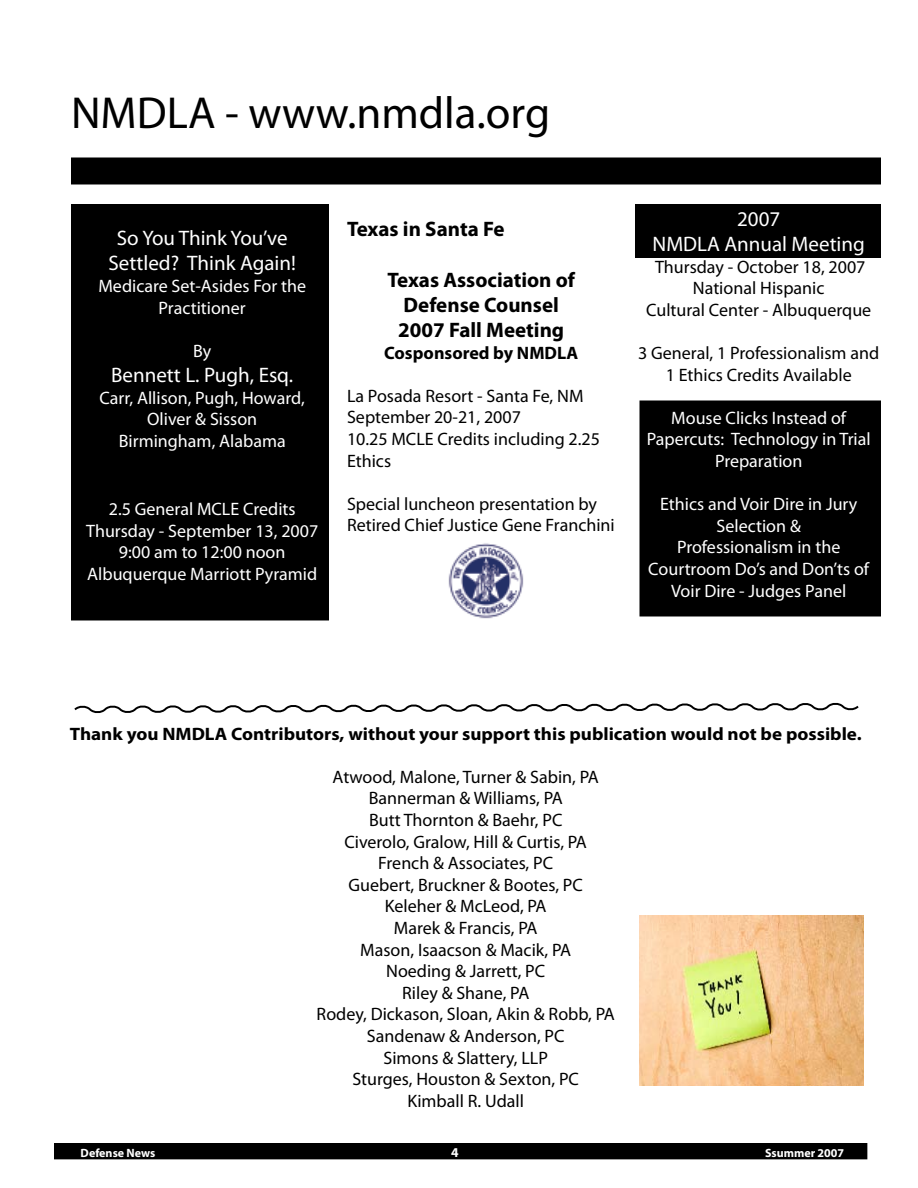
<style>
.page{position:relative;width:918px;height:1188px;background:#fff}
.page>*{position:absolute;margin:0;border:0;box-sizing:border-box;transform-origin:0 0}
.t1{font:45px "Myriad Pro";color:#000}
.t2{font:21px/25.2px "Myriad Pro";color:#fff;text-align:center}
.t3{font:700 21px/25.2px "Myriad Pro";color:#000;text-align:center}
.t4{font:18px/21.6px "Myriad Pro";color:#000;text-align:center}
.t5{font:18px/21.6px "Myriad Pro";color:#fff;text-align:center}
.t6{font:700 18px "Myriad Pro";color:#000;scale:1.06 1}
.t7{font:700 18px "Myriad Pro";color:#000}
.t8{font:700 13.5px "Myriad Pro";color:#fff}
.t9{font:700 12px "Myriad Pro";color:#fff}
</style>
<div class="page">
<div style="left:55px;top:1144px;width:812px;height:15px;background:#000"></div>
<div style="left:54px;top:1143px;width:813px;height:16px;border:2px solid #000"></div>
<img style="left:639px;top:915px;width:225px;height:171px">
<svg style="left:74px;top:702px;width:785px;height:12px"></svg>
<div style="left:636px;top:205px;width:244px;height:52px;background:#000"></div>
<div style="left:635px;top:204px;width:246px;height:54px;border:2px solid #000"></div>
<div style="left:72px;top:158px;width:808px;height:26px;background:#000"></div>
<div style="left:72px;top:205px;width:256px;height:415px;background:#000"></div>
<div style="left:71px;top:204px;width:258px;height:417px;border:2px solid #000"></div>
<img style="left:448px;top:543px;width:76px;height:76px">
<div style="left:640px;top:401px;width:240px;height:215px;background:#000"></div>
<div style="left:639px;top:400px;width:242px;height:216px;border:2px solid #000"></div>
<h1 class="t1" style="left:71px;top:85px;width:481px">NMDLA - www.nmdla.org</h1>
<p class="t2" style="left:109px;top:225px;width:189px">So You Think You’ve<br>Settled? Think Again!</p>
<p class="t5" style="left:98px;top:275px;width:209px">Medicare Set-Asides For the<br>Practitioner</p>
<p class="t5" style="left:193px;top:340px;width:20px">By</p>
<p class="t2" style="left:111px;top:362px;width:184px">Bennett L. Pugh, Esq.</p>
<p class="t5" style="left:100px;top:387px;width:207px">Carr, Allison, Pugh, Howard,<br>Oliver &amp; Sisson<br>Birmingham, Alabama</p>
<p class="t5" style="left:86px;top:498px;width:234px">2.5 General MCLE Credits<br>Thursday - September 13, 2007<br>9:00 am to 12:00 noon<br>Albuquerque Marriott Pyramid</p>
<p class="t3" style="left:347px;top:216px;width:159px">Texas in Santa Fe</p>
<p class="t3" style="left:387px;top:266px;width:189px">Texas Association of<br>Defense Counsel<br>2007 Fall Meeting</p>
<p class="t7" style="left:384px;top:341px;width:196px">Cosponsored by NMDLA</p>
<p class="t4" style="left:347px;top:385px;width:255px;text-align:left">La Posada Resort - Santa Fe, NM<br>September 20-21, 2007<br>10.25 MCLE Credits including 2.25<br>Ethics</p>
<p class="t4" style="left:347px;top:493px;width:269px;text-align:left">Special luncheon presentation by<br>Retired Chief Justice Gene Franchini</p>
<p class="t2" style="left:653px;top:206px;width:214px">2007<br>NMDLA Annual Meeting</p>
<p class="t4" style="left:646px;top:255px;width:227px">Thursday - October 18, 2007<br>National Hispanic<br>Cultural Center - Albuquerque</p>
<p class="t4" style="left:638px;top:342px;width:243px">3 General, 1 Professionalism and<br>1 Ethics Credits Available</p>
<p class="t5" style="left:647px;top:407px;width:226px">Mouse Clicks Instead of<br>Papercuts: Technology in Trial<br>Preparation</p>
<p class="t5" style="left:648px;top:493px;width:222px">Ethics and Voir Dire in Jury<br>Selection &amp;<br>Professionalism in the<br>Courtroom Do’s and Don’ts of<br>Voir Dire - Judges Panel</p>
<p class="t6" style="left:70px;top:722px;width:749px">Thank you NMDLA Contributors, without your support this publication would not be possible.</p>
<p class="t4" style="left:317px;top:766px;width:300px">Atwood, Malone, Turner &amp; Sabin, PA<br>Bannerman &amp; Williams, PA<br>Butt Thornton &amp; Baehr, PC<br>Civerolo, Gralow, Hill &amp; Curtis, PA<br>French &amp; Associates, PC<br>Guebert, Bruckner &amp; Bootes, PC<br>Keleher &amp; McLeod, PA<br>Marek &amp; Francis, PA<br>Mason, Isaacson &amp; Macik, PA<br>Noeding &amp; Jarrett, PC<br>Riley &amp; Shane, PA<br>Rodey, Dickason, Sloan, Akin &amp; Robb, PA<br>Sandenaw &amp; Anderson, PC<br>Simons &amp; Slattery, LLP<br>Sturges, Houston &amp; Sexton, PC<br>Kimball R. Udall</p>
<p class="t9" style="left:81px;top:1145px;width:76px">Defense News</p>
<p class="t8" style="left:451px;top:1144px;width:9px">4</p>
<p class="t9" style="left:765px;top:1145px;width:81px">Ssummer 2007</p>
</div>
